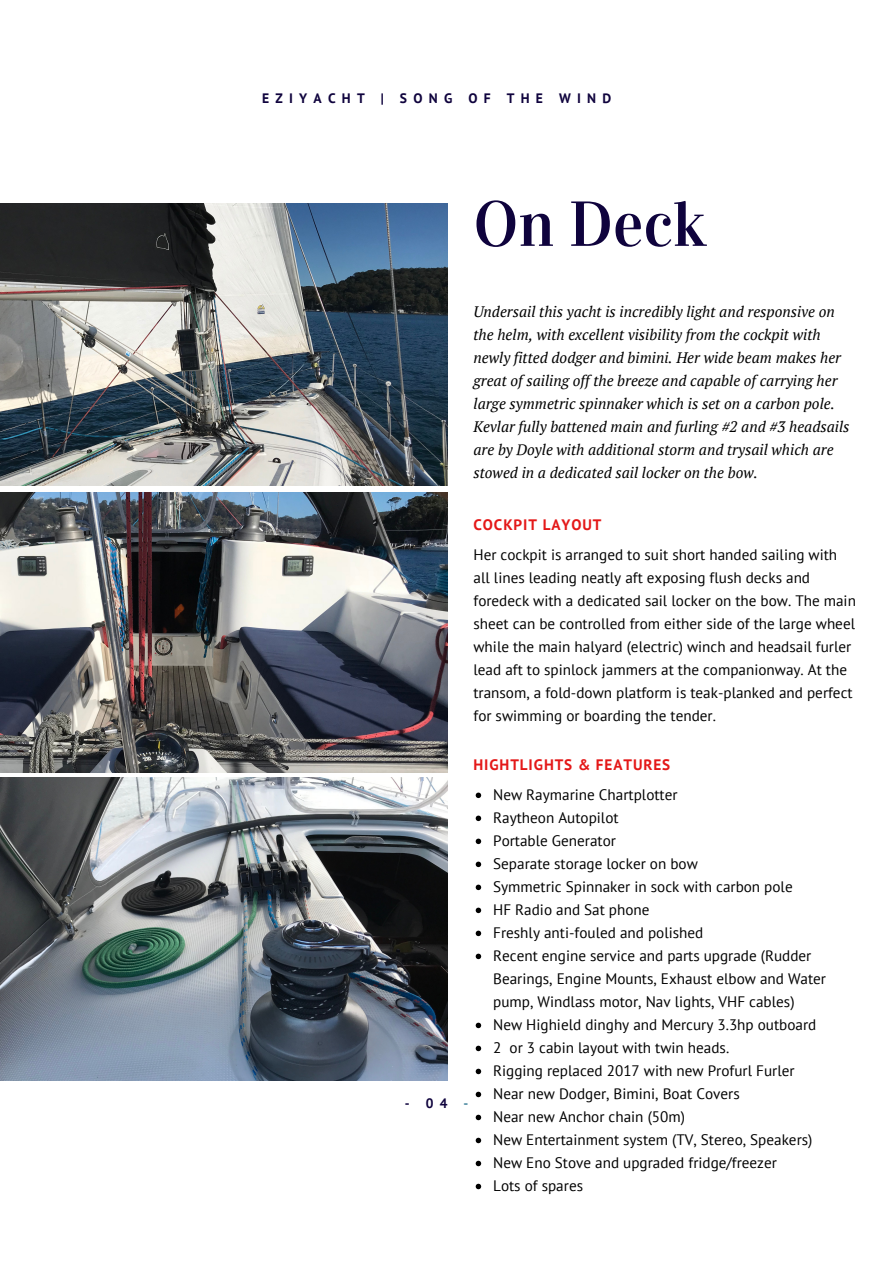
<style>
.page{position:relative;width:894px;height:1264px;background:#fff}
.page>*{position:absolute;margin:0;border:0;box-sizing:border-box;transform-origin:0 0}
.t1{font:63.6px "Vidaloka";color:#0f033d}
.t2{font:15.15px/23px "PT Sans";color:#000}
.t3{font:italic 15.15px/23px "PT Serif";color:#000}
.t4{font:700 15.15px "PT Sans";letter-spacing:.06em;color:#e41818}
.t5{font:700 13.65px "PT Sans";letter-spacing:.46em;color:#0f033d}
.s1{color:#41839b}
</style>
<div class="page">
<img style="left:0;top:204px;width:447px;height:281px">
<img style="left:0;top:492px;width:447px;height:280px">
<svg style="left:475px;top:792px;width:6px;height:6px"></svg>
<svg style="left:475px;top:815px;width:6px;height:6px"></svg>
<svg style="left:475px;top:838px;width:6px;height:6px"></svg>
<svg style="left:475px;top:861px;width:6px;height:6px"></svg>
<svg style="left:475px;top:884px;width:6px;height:6px"></svg>
<svg style="left:475px;top:907px;width:6px;height:6px"></svg>
<svg style="left:475px;top:930px;width:6px;height:6px"></svg>
<svg style="left:475px;top:953px;width:6px;height:6px"></svg>
<svg style="left:475px;top:1022px;width:6px;height:6px"></svg>
<svg style="left:475px;top:1045px;width:6px;height:6px"></svg>
<svg style="left:475px;top:1068px;width:6px;height:6px"></svg>
<svg style="left:475px;top:1091px;width:6px;height:6px"></svg>
<svg style="left:475px;top:1114px;width:6px;height:6px"></svg>
<svg style="left:475px;top:1137px;width:6px;height:6px"></svg>
<svg style="left:475px;top:1160px;width:6px;height:6px"></svg>
<svg style="left:475px;top:1183px;width:6px;height:6px"></svg>
<img style="left:0;top:777px;width:447px;height:303px">
<p class="t5" style="left:262px;top:89px;width:351px">EZIYACHT | SONG OF THE WIND</p>
<h1 class="t1" style="left:473px;top:186px;width:234px">On Deck</h1>
<p class="t3" style="left:473px;top:300px;width:377px">Undersail this yacht is incredibly light and responsive on the helm, with excellent visibility from the cockpit with newly fitted dodger and bimini. Her wide beam makes her great of sailing off the breeze and capable of carrying her large symmetric spinnaker which is set on a carbon pole.<br>Kevlar fully battened main and furling #2 and #3 headsails are by Doyle with additional storm and trysail which are stowed in a dedicated sail locker on the bow.</p>
<p class="t4" style="left:473px;top:514px;width:129px">COCKPIT LAYOUT</p>
<p class="t2" style="left:473px;top:543px;width:384px">Her cockpit is arranged to suit short handed sailing with all lines leading neatly aft exposing flush decks and foredeck with a dedicated sail locker on the bow. The main sheet can be controlled from either side of the large wheel while the main halyard (electric) winch and headsail furler lead aft to spinlock jammers at the companionway. At the transom, a fold-down platform is teak-planked and perfect for swimming or boarding the tender.</p>
<p class="t4" style="left:473px;top:754px;width:198px">HIGHTLIGHTS &amp; FEATURES</p>
<p class="t2" style="left:493px;top:783px;width:334px">New Raymarine Chartplotter<br>Raytheon Autopilot<br>Portable Generator<br>Separate storage locker on bow<br>Symmetric Spinnaker in sock with carbon pole<br>HF Radio and Sat phone<br>Freshly anti-fouled and polished<br>Recent engine service and parts upgrade (Rudder Bearings, Engine Mounts, Exhaust elbow and Water pump, Windlass motor, Nav lights, VHF cables)<br>New Highield dinghy and Mercury 3.3hp outboard 2 or 3 cabin layout with twin heads.<br>Rigging replaced 2017 with new Profurl Furler Near new Dodger, Bimini, Boat Covers<br>Near new Anchor chain (50m)<br>New Entertainment system (TV, Stereo, Speakers)<br>New Eno Stove and upgraded fridge/freezer<br>Lots of spares</p>
<p class="t5" style="left:405px;top:1094px;width:65px">-04<span class="s1">-</span></p>
</div>
